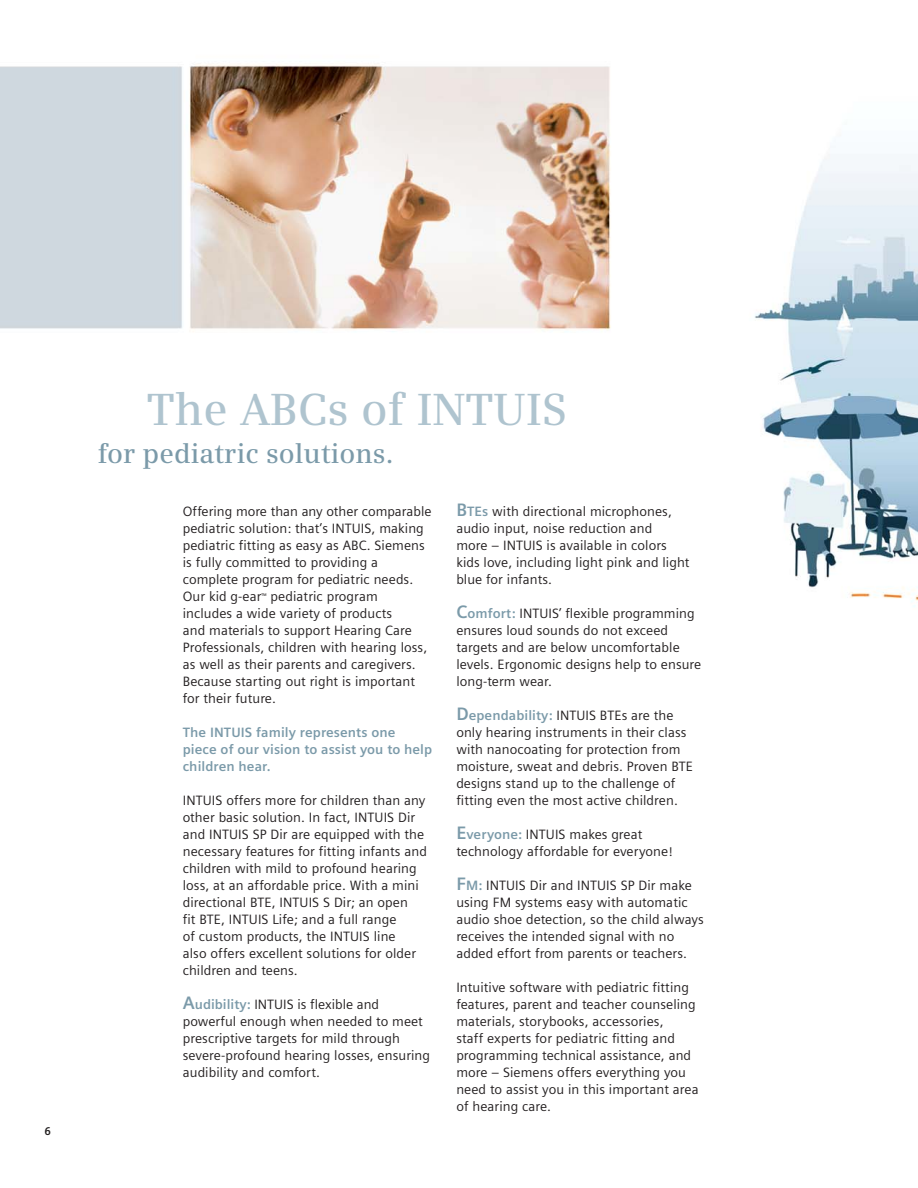
<style>
.page{position:relative;width:918px;height:1188px;background:#fff}
.page>*{position:absolute;margin:0;border:0;box-sizing:border-box;transform-origin:0 0}
.t1{font:600 45px "Siemens Serif";color:#afc4cf}
.t2{font:600 27px "Siemens Serif";color:#7b9aa9}
.t3{font:13.5px/17px "Siemens Sans";letter-spacing:.005em;color:#231f20}
.t4{font:700 13.5px/17px "Siemens Sans";letter-spacing:.005em;color:#7b9aa9}
.t5{font:700 11.25px "Siemens Sans";color:#231f20}
.s1{font-weight:700;font-size:18px;color:#7b9aa9}
.s2{font-weight:700;color:#7b9aa9}
</style>
<div class="page">
<img style="left:0;top:63px;width:918px;height:544px">
<p class="t5" style="left:45px;top:1127px;width:8px">6</p>
<h1 class="t1" style="left:147px;top:392px;width:422px">The ABCs of INTUIS</h1>
<h2 class="t2" style="left:98px;top:443px;width:297px">for pediatric solutions.</h2>
<p class="t3" style="left:183px;top:504px;width:250px">Offering more than any other comparable pediatric solution: that’s INTUIS, making pediatric fitting as easy as ABC. Siemens is fully committed to providing a complete program for pediatric needs.<br>Our kid g-ear<sup>™</sup> pediatric program<br>includes a wide variety of products<br>and materials to support Hearing Care Professionals, children with hearing loss, as well as their parents and caregivers.<br>Because starting out right is important for their future.</p>
<p class="t4" style="left:183px;top:725px;width:251px">The INTUIS family represents one piece of our vision to assist you to help children hear.</p>
<p class="t3" style="left:183px;top:793px;width:246px">INTUIS offers more for children than any other basic solution. In fact, INTUIS Dir and INTUIS SP Dir are equipped with the necessary features for fitting infants and children with mild to profound hearing loss, at an affordable price. With a mini directional BTE, INTUIS S Dir; an open<br>fit BTE, INTUIS Life; and a full range<br>of custom products, the INTUIS line<br>also offers excellent solutions for older children and teens.</p>
<p class="t3" style="left:183px;top:997px;width:249px"><span class="s1">A</span><span class="s2">udibility:</span> INTUIS is flexible and powerful enough when needed to meet prescriptive targets for mild through severe-profound hearing losses, ensuring audibility and comfort.</p>
<p class="t3" style="left:456px;top:504px;width:235px"><span class="s1">B</span><span class="s2">TEs</span> with directional microphones, audio input, noise reduction and<br>more – INTUIS is available in colors kids love, including light pink and light blue for infants.</p>
<p class="t3" style="left:456px;top:606px;width:247px"><span class="s1">C</span><span class="s2">omfort:</span> INTUIS’ flexible programming ensures loud sounds do not exceed targets and are below uncomfortable levels. Ergonomic designs help to ensure long-term wear.</p>
<p class="t3" style="left:456px;top:708px;width:238px"><span class="s1">D</span><span class="s2">ependability:</span> INTUIS BTEs are the only hearing instruments in their class with nanocoating for protection from moisture, sweat and debris. Proven BTE designs stand up to the challenge of fitting even the most active children.</p>
<p class="t3" style="left:456px;top:827px;width:218px"><span class="s1">E</span><span class="s2">veryone:</span> INTUIS makes great technology affordable for everyone!</p>
<p class="t3" style="left:456px;top:878px;width:249px"><span class="s1">F</span><span class="s2">M:</span> INTUIS Dir and INTUIS SP Dir make using FM systems easy with automatic audio shoe detection, so the child always receives the intended signal with no added effort from parents or teachers.</p>
<p class="t3" style="left:456px;top:980px;width:244px">Intuitive software with pediatric fitting features, parent and teacher counseling materials, storybooks, accessories,<br>staff experts for pediatric fitting and programming technical assistance, and more – Siemens offers everything you need to assist you in this important area of hearing care.</p>
</div>
